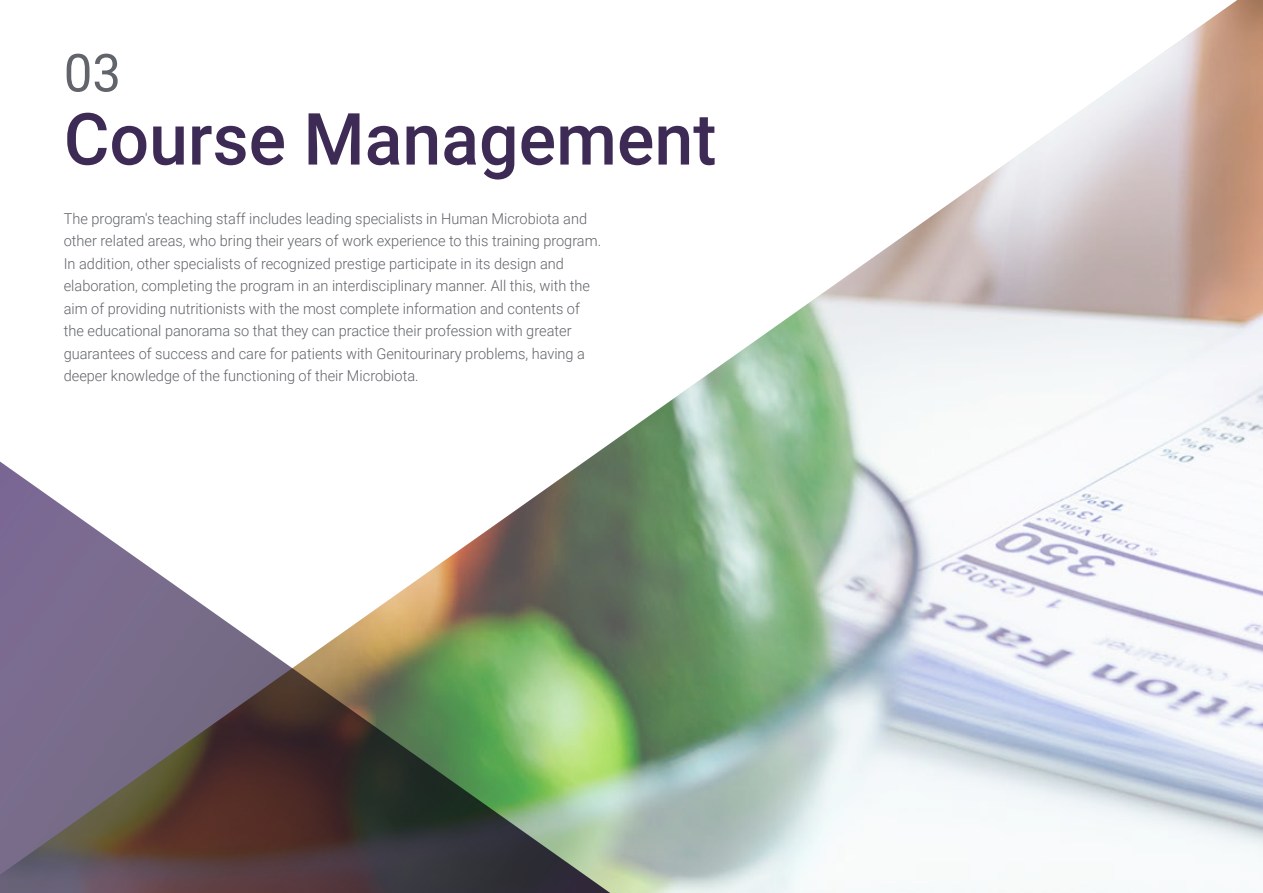
<style>
.page{position:relative;width:1263px;height:893px;background:#fff}
.page>*{position:absolute;margin:0;border:0;box-sizing:border-box;transform-origin:0 0}
.t1{font:500 72px "Roboto";color:#3d2b56}
.t2{font:52.5px "Roboto";color:#61646a}
.t3{font:300 15px/22.5px "Roboto";color:#61646a}
</style>
<div class="page">
<img style="left:606px;top:0;width:657px;height:893px">
<svg style="left:0;top:446px;width:640px;height:447px"></svg>
<h2 class="t2" style="left:64px;top:36px;width:59px">03</h2>
<h1 class="t1" style="left:64px;top:89px;width:654px">Course Management</h1>
<p class="t3" style="left:64px;top:207px;width:539px">The program's teaching staff includes leading specialists in Human Microbiota and other related areas, who bring their years of work experience to this training program.<br>In addition, other specialists of recognized prestige participate in its design and elaboration, completing the program in an interdisciplinary manner. All this, with the aim of providing nutritionists with the most complete information and contents of the educational panorama so that they can practice their profession with greater guarantees of success and care for patients with Genitourinary problems, having a deeper knowledge of the functioning of their Microbiota.</p>
</div>
